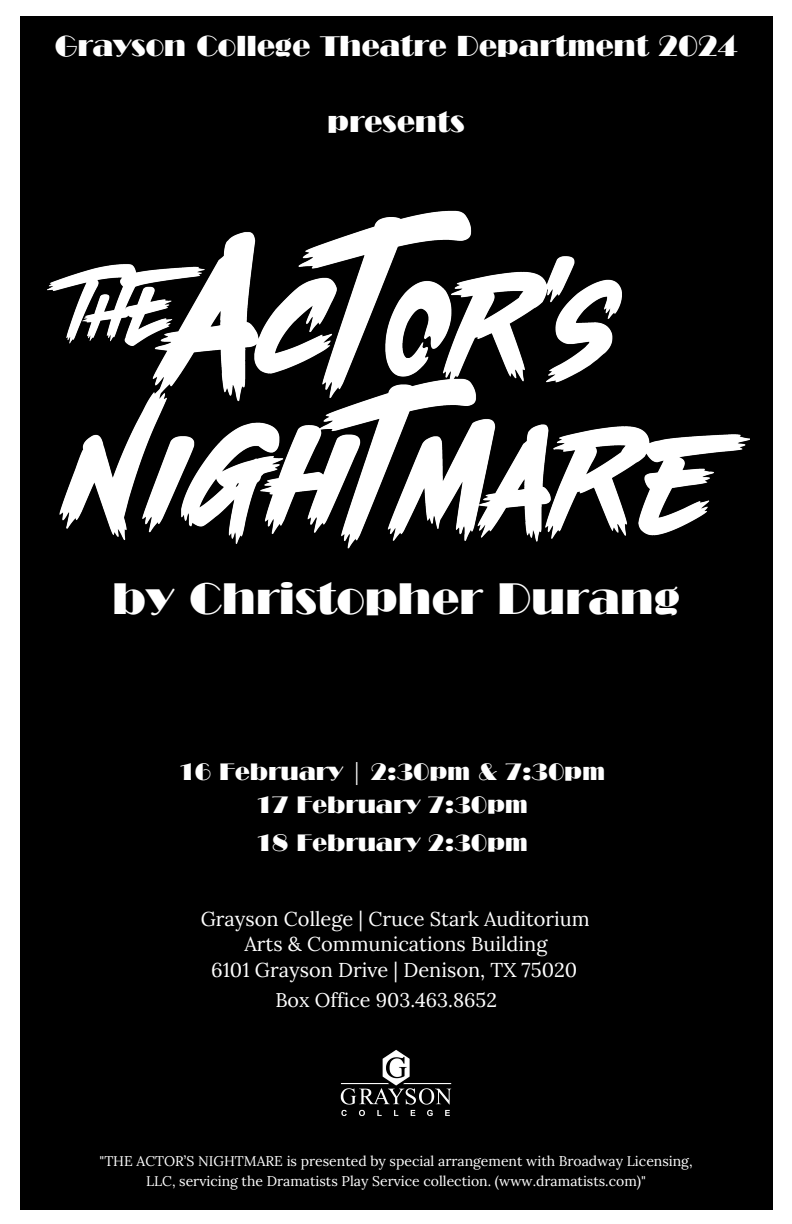
<style>
.page{position:relative;width:792px;height:1224px;background:#fff}
.page>*{position:absolute;margin:0;border:0;box-sizing:border-box;transform-origin:0 0}
.t1{font:42.7px "Broadway Com";color:#fff}
.t2{font:28px "Broadway Com";color:#fff}
.t3{font:23px "Broadway Com";color:#fff}
.t4{font:20px "Lora";color:#fff}
.t5{font:19.7px "Lora";color:#fff}
.t6{font:14px/19.5px "Lora";color:#fff;text-align:center}
</style>
<div class="page">
<div style="left:21px;top:17px;width:752px;height:1193px;background:#000"></div>
<img style="left:340px;top:1050px;width:112px;height:67px">
<img style="left:47px;top:210px;width:702px;height:339px">
<p class="t2" style="left:55px;top:29px;width:684px">Grayson College Theatre Department 2024</p>
<p class="t2" style="left:327px;top:105px;width:139px">presents</p>
<p class="t1" style="left:112px;top:573px;width:569px">by Christopher Durang</p>
<p class="t3" style="left:179px;top:757px;width:428px">16 February | 2:30pm &amp; 7:30pm</p>
<p class="t3" style="left:256px;top:791px;width:273px">17 February 7:30pm</p>
<p class="t3" style="left:256px;top:829px;width:273px">18 February 2:30pm</p>
<p class="t4" style="left:201px;top:906px;width:390px">Grayson College | Cruce Stark Auditorium</p>
<p class="t4" style="left:244px;top:931px;width:304px">Arts &amp; Communications Building</p>
<p class="t4" style="left:211px;top:957px;width:368px">6101 Grayson Drive | Denison, TX 75020</p>
<p class="t5" style="left:275px;top:987px;width:223px">Box Office 903.463.8652</p>
<p class="t6" style="left:99px;top:1152px;width:595px">"THE ACTOR’S NIGHTMARE is presented by special arrangement with Broadway Licensing,<br>LLC, servicing the Dramatists Play Service collection. (www.dramatists.com)"</p>
</div>
